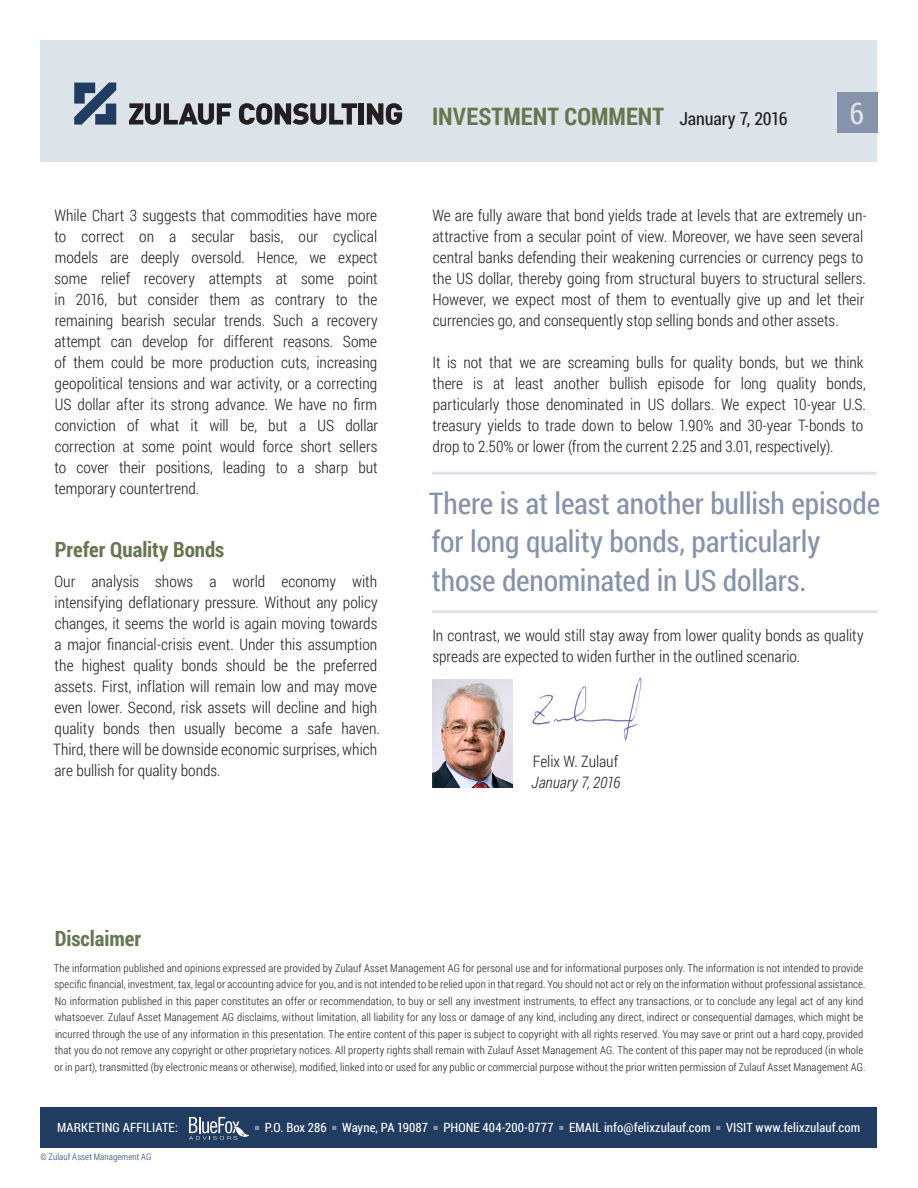
<style>
.page{position:relative;width:918px;height:1188px;background:#fff}
.page>*{position:absolute;margin:0;border:0;box-sizing:border-box;transform-origin:0 0}
.t1{font:30px "Roboto Condensed";color:#dce3e9}
.t2{font:29.7px/38.2px "Roboto Condensed";letter-spacing:-.005em;color:#8793aa}
.t3{font:700 24px "Roboto Condensed";letter-spacing:.005em;color:#657750}
.t4{font:700 21px "Roboto Condensed";letter-spacing:-.005em;color:#657750}
.t5{font:300 15.75px/21px "Roboto Condensed";color:#231f20}
.t6{font:italic 300 15.75px "Roboto Condensed";color:#231f20}
.t7{font:12.75px "Roboto Condensed";letter-spacing:.01em;color:#fff}
.t8{font:300 10.8px/16.5px "Roboto Condensed";letter-spacing:.015em;color:#231f20}
.t9{font:300 9px "Roboto Condensed";letter-spacing:.015em;color:#203d61}
.s1{font-weight:400;font-size:18px;color:#231f20}
</style>
<div class="page">
<div style="left:40px;top:40px;width:838px;height:122px;background:#dce3e9"></div>
<div style="left:837px;top:92px;width:41px;height:41px;background:#8793aa"></div>
<svg style="left:74px;top:83px;width:42px;height:42px"></svg>
<svg style="left:129px;top:103px;width:102px;height:22px"></svg>
<svg style="left:239px;top:103px;width:118px;height:22px"></svg>
<div style="left:359px;top:103px;width:5px;height:22px;background:#231f20"></div>
<svg style="left:367px;top:103px;width:35px;height:22px"></svg>
<div style="left:40px;top:1107px;width:838px;height:41px;background:#203d61"></div>
<svg style="left:189px;top:1117px;width:60px;height:23px"></svg>
<img style="left:532px;top:677px;width:110px;height:63px">
<img style="left:432px;top:679px;width:81px;height:108px">
<hr style="left:432px;top:472px;width:445px;height:3px;background:#dce3e9">
<hr style="left:432px;top:610px;width:446px;height:3px;background:#dce3e9">
<p class="t5" style="left:54px;top:204px;width:325px;text-align:justify">While Chart 3 suggests that commodities have more to correct on a secular basis, our cyclical models are deeply oversold. Hence, we expect some relief recovery attempts at some point in 2016, but consider them as contrary to the remaining bearish secular trends. Such a recovery attempt can develop for different reasons. Some of them could be more production cuts, increasing geopolitical tensions and war activity, or a correcting US dollar after its strong advance. We have no firm conviction of what it will be, but a US dollar correction at some point would force short sellers to cover their positions, leading to a sharp but temporary countertrend.</p>
<p class="t4" style="left:55px;top:534px;width:171px">Prefer Quality Bonds</p>
<p class="t5" style="left:53px;top:570px;width:328px">Our analysis shows a world economy with intensifying deflationary pressure. Without any policy changes, it seems the world is again moving towards a major financial-crisis event. Under this assumption the highest quality bonds should be the preferred assets. First, inflation will remain low and may move even lower. Second, risk assets will decline and high quality bonds then usually become a safe haven.<br>Third, there will be downside economic surprises, which are bullish for quality bonds.</p>
<h3 class="t3" style="left:432px;top:99px;width:357px">INVESTMENT COMMENT <span class="s1">January 7, 2016</span></h3>
<h1 class="t1" style="left:850px;top:92px;width:16px">6</h1>
<p class="t5" style="left:432px;top:204px;width:436px">We are fully aware that bond yields trade at levels that are extremely un&shy;attractive from a secular point of view. Moreover, we have seen several central banks defending their weakening currencies or currency pegs to the US dollar, thereby going from structural buyers to structural sellers.<br>However, we expect most of them to eventually give up and let their currencies go, and consequently stop selling bonds and other assets.</p>
<p class="t5" style="left:432px;top:351px;width:435px">It is not that we are screaming bulls for quality bonds, but we think there is at least another bullish episode for long quality bonds, particularly those denominated in US dollars. We expect 10-year U.S. treasury yields to trade down to below 1.90% and 30-year T-bonds to drop to 2.50% or lower (from the current 2.25 and 3.01, respectively).</p>
<p class="t2" style="left:429px;top:483px;width:453px">There is at least another bullish episode for long quality bonds, particularly those denominated in US dollars.</p>
<p class="t5" style="left:432px;top:624px;width:433px">In contrast, we would still stay away from lower quality bonds as quality spreads are expected to widen further in the outlined scenario.</p>
<p class="t5" style="left:533px;top:750px;width:87px">Felix W. Zulauf</p>
<p class="t6" style="left:532px;top:771px;width:90px">January 7, 2016</p>
<p class="t4" style="left:55px;top:924px;width:88px">Disclaimer</p>
<p class="t8" style="left:54px;top:959px;width:813px">The information published and opinions expressed are provided by Zulauf Asset Management AG for personal use and for informational purposes only. The information is not intended to provide specific financial, investment, tax, legal or accounting advice for you, and is not intended to be relied upon in that regard. You should not act or rely on the information without professional assistance.<br>No information published in this paper constitutes an offer or recommendation, to buy or sell any investment instruments, to effect any transactions, or to conclude any legal act of any kind whatsoever. Zulauf Asset Management AG disclaims, without limitation, all liability for any loss or damage of any kind, including any direct, indirect or consequential damages, which might be incurred through the use of any information in this presentation. The entire content of this paper is subject to copyright with all rights reserved. You may save or print out a hard copy, provided that you do not remove any copyright or other proprietary notices. All property rights shall remain with Zulauf Asset Management AG. The content of this paper may not be reproduced (in whole or in part), transmitted (by electronic means or otherwise), modified, linked into or used for any public or commercial purpose without the prior written permission of Zulauf Asset Management AG.</p>
<p class="t7" style="left:57px;top:1119px;width:123px">MARKETING AFFILIATE:</p>
<p class="t7" style="left:255px;top:1119px;width:607px"><sup>■</sup> P.O. Box 286 <sup>■</sup> Wayne, PA 19087 <sup>■</sup> PHONE 404-200-0777 <sup>■</sup> EMAIL info@felixzulauf.com <sup>■</sup> VISIT www.felixzulauf.com</p>
<p class="t9" style="left:40px;top:1150px;width:112px">© Zulauf Asset Management AG</p>
</div>
